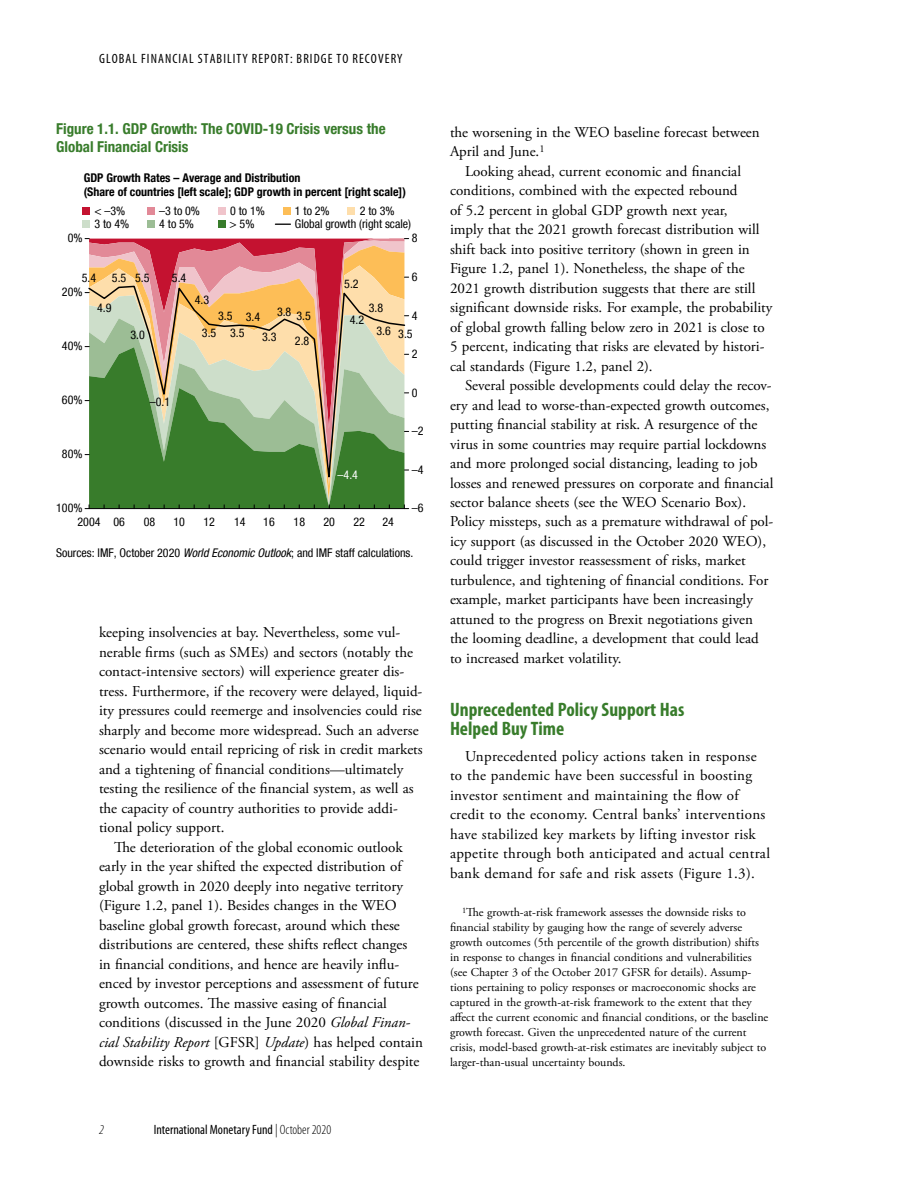
<style>
.page{position:relative;width:918px;height:1188px;background:#fff}
.page>*{position:absolute;margin:0;border:0;box-sizing:border-box;transform-origin:0 0}
.t1{font:700 condensed 19.5px/19.5px "Myriad Pro";color:#387c2b}
.t2{font:15px/19.5px "Adobe Garamond Pro";color:#000}
.t3{font:15px/19.5px "Adobe Garamond Pro";letter-spacing:.02em;color:#000}
.t4{font:700 condensed 15px/18px "Helvetica Neue LT Com";color:#387c2b}
.t5{font:condensed 13.5px "Myriad Pro";letter-spacing:.08em;color:#000}
.t6{font:condensed 13.5px "Myriad Pro";color:#000}
.t7{font:italic 300 condensed 13.5px "Myriad Pro";color:#000}
.t8{font:12px/15px "Adobe Garamond Pro";color:#000}
.t9{font:condensed 12px/17px "Helvetica Neue LT Com";color:#000}
.t10{font:700 condensed 12px/13.5px "Helvetica Neue LT Com";color:#000}
.t11{font:condensed 12px "Helvetica Neue LT Com";color:#fff}
.s1{font-style:italic}
.s2{font-weight:300}
</style>
<div class="page">
<svg style="left:89px;top:241px;width:315px;height:5px;background:#ce3e56"></svg>
<svg style="left:89px;top:246px;width:315px;height:19px;background:#df7877"></svg>
<svg style="left:89px;top:265px;width:315px;height:19px;background:#eca28e"></svg>
<div style="left:89px;top:493px;width:315px;height:15px;background:#387c2b"></div>
<hr style="left:89px;top:508px;width:315px;height:1px;background:#000">
<svg style="left:87px;top:284px;width:319px;height:209px;background:#9eab78"></svg>
<div style="left:147px;top:220px;width:8px;height:8px;background:#9cbd95"></div>
<div style="left:283px;top:207px;width:7px;height:7px;background:#fdbe57"></div>
<div style="left:82px;top:207px;width:8px;height:7px;background:#c41230"></div>
<div style="left:218px;top:220px;width:8px;height:8px;background:#387c2b"></div>
<div style="left:348px;top:207px;width:7px;height:7px;background:#fedeab"></div>
<div style="left:147px;top:207px;width:8px;height:7px;background:#e28997"></div>
<div style="left:82px;top:220px;width:8px;height:8px;background:#cddeca"></div>
<div style="left:218px;top:207px;width:8px;height:7px;background:#f0c4cb"></div>
<svg style="left:275px;top:224px;width:15px;height:1px"></svg>
<p class="t5" style="left:99px;top:51px;width:293px">GLOBAL FINANCIAL STABILITY REPORT: Bri dge to Recovery</p>
<p class="t4" style="left:56px;top:120px;width:331px">Figure 1.1. GDP Growth: The COVID-19 Crisis versus the<br>Global Financial Crisis</p>
<p class="t10" style="left:84px;top:171px;width:324px">GDP Growth Rates – Average and Distribution<br>(Share of countries [left scale]; GDP growth in percent [right scale])</p>
<p class="t9" style="left:159px;top:202px;width:42px">–3 to 0%</p>
<p class="t9" style="left:360px;top:202px;width:36px">2 to 3%</p>
<p class="t9" style="left:94px;top:202px;width:32px">&lt; –3%</p>
<p class="t9" style="left:295px;top:202px;width:36px">1 to 2%</p>
<p class="t9" style="left:159px;top:215px;width:36px">4 to 5%</p>
<p class="t9" style="left:230px;top:202px;width:36px">0 to 1%</p>
<p class="t9" style="left:295px;top:215px;width:118px">Global growth (right scale)</p>
<p class="t9" style="left:94px;top:215px;width:36px">3 to 4%</p>
<p class="t9" style="left:230px;top:215px;width:26px">&gt; 5%</p>
<p class="t9" style="left:68px;top:230px;width:16px">0%</p>
<p class="t9" style="left:82px;top:269px;width:16px">5.4</p>
<p class="t9" style="left:62px;top:284px;width:22px">20%</p>
<p class="t9" style="left:112px;top:269px;width:39px">5.5 5.5</p>
<p class="t9" style="left:62px;top:338px;width:22px">40%</p>
<p class="t9" style="left:97px;top:299px;width:16px">4.9</p>
<p class="t9" style="left:130px;top:326px;width:16px">3.0</p>
<p class="t9" style="left:172px;top:269px;width:16px">5.4</p>
<p class="t9" style="left:195px;top:292px;width:16px">4.3</p>
<p class="t9" style="left:202px;top:324px;width:16px">3.5</p>
<p class="t9" style="left:277px;top:303px;width:16px">3.8</p>
<p class="t9" style="left:230px;top:307px;width:16px;text-indent:-12px">3.5<br>3.5</p>
<p class="t9" style="left:295px;top:302px;width:17px;line-height:25.8px">3.5<br>2.8</p>
<p class="t9" style="left:246px;top:308px;width:16px">3.4</p>
<p class="t9" style="left:262px;top:328px;width:16px">3.3</p>
<p class="t9" style="left:62px;top:392px;width:22px">60%</p>
<p class="t9" style="left:62px;top:446px;width:22px">80%</p>
<p class="t9" style="left:150px;top:393px;width:22px">–0.1</p>
<p class="t9" style="left:56px;top:500px;width:28px">100%</p>
<p class="t9" style="left:412px;top:230px;width:7px">8</p>
<p class="t9" style="left:412px;top:268px;width:7px">6</p>
<p class="t9" style="left:344px;top:275px;width:16px">5.2</p>
<p class="t9" style="left:350px;top:312px;width:16px">4.2</p>
<p class="t9" style="left:377px;top:295px;width:38px;line-height:24.8px;text-indent:-8px">3.8<br>3.6 3.5</p>
<p class="t9" style="left:412px;top:307px;width:7px">4</p>
<p class="t9" style="left:412px;top:345px;width:7px">2</p>
<p class="t9" style="left:412px;top:384px;width:7px">0</p>
<p class="t11" style="left:338px;top:468px;width:22px">–4.4</p>
<p class="t9" style="left:412px;top:422px;width:13px">–2</p>
<p class="t9" style="left:412px;top:461px;width:13px">–4</p>
<p class="t9" style="left:412px;top:500px;width:13px">–6</p>
<p class="t9" style="left:144px;top:513px;width:13px">08</p>
<p class="t9" style="left:173px;top:513px;width:13px">10</p>
<p class="t9" style="left:203px;top:513px;width:13px">12</p>
<p class="t9" style="left:234px;top:513px;width:13px">14</p>
<p class="t9" style="left:263px;top:513px;width:13px">16</p>
<p class="t9" style="left:294px;top:513px;width:13px">18</p>
<p class="t9" style="left:324px;top:513px;width:13px">20</p>
<p class="t9" style="left:353px;top:513px;width:13px">22</p>
<p class="t9" style="left:382px;top:513px;width:13px">24</p>
<p class="t9" style="left:56px;top:544px;width:359px">Sources: IMF, October 2020 <span class="s1">World Economic Outlook</span>; and IMF staff calculations.</p>
<p class="t9" style="left:78px;top:513px;width:49px">2004 06</p>
<p class="t2" style="left:99px;top:623px;width:325px">keeping insolvencies at bay. Nevertheless, some vul&shy;nerable firms (such as SMEs) and sectors (notably the contact-intensive sectors) will experience greater dis&shy;tress. Furthermore, if the recovery were delayed, liquid&shy;ity pressures could reemerge and insolvencies could rise sharply and become more widespread. Such an adverse scenario would entail repricing of risk in credit markets and a tightening of financial conditions—ultimately testing the resilience of the financial system, as well as the capacity of country authorities to provide addi&shy;tional policy support.</p>
<p class="t2" style="left:99px;top:838px;width:325px;text-indent:15px">The deterioration of the global economic outlook early in the year shifted the expected distribution of global growth in 2020 deeply into negative territory (Figure 1.2, panel 1). Besides changes in the WEO baseline global growth forecast, around which these distributions are centered, these shifts reflect changes<br>in financial conditions, and hence are heavily influ&shy;enced by investor perceptions and assessment of future growth outcomes. The massive easing of financial conditions (discussed in the June 2020 <span class="s1">Global Finan&shy;cial Stability Report</span> [GFSR] <span class="s1">Update</span>) has helped contain downside risks to growth and financial stability despite</p>
<p class="t7" style="left:99px;top:1122px;width:6px">2</p>
<p class="t6" style="left:154px;top:1122px;width:179px">International Monetary Fund <span class="s2">| October 2020</span></p>
<p class="t2" style="left:450px;top:123px;width:311px">the worsening in the WEO baseline forecast between<br>April and June.<sup>1</sup></p>
<p class="t2" style="left:450px;top:162px;width:324px;text-indent:15px">Looking ahead, current economic and financial conditions, combined with the expected rebound<br>of 5.2 percent in global GDP growth next year,<br>imply that the 2021 growth forecast distribution will shift back into positive territory (shown in green in Figure 1.2, panel 1). Nonetheless, the shape of the 2021 growth distribution suggests that there are still significant downside risks. For example, the probability of global growth falling below zero in 2021 is close to 5 percent, indicating that risks are elevated by histori&shy;cal standards (Figure 1.2, panel 2).</p>
<p class="t2" style="left:450px;top:376px;width:325px;text-indent:15px">Several possible developments could delay the recov&shy;ery and lead to worse-than-expected growth outcomes, putting financial stability at risk. A resurgence of the virus in some countries may require partial lockdowns and more prolonged social distancing, leading to job losses and renewed pressures on corporate and financial sector balance sheets (see the WEO Scenario Box).<br>Policy missteps, such as a premature withdrawal of pol&shy;icy support (as discussed in the October 2020 WEO), could trigger investor reassessment of risks, market turbulence, and tightening of financial conditions. For example, market participants have been increasingly attuned to the progress on Brexit negotiations given the looming deadline, a development that could lead to increased market volatility.</p>
<h1 class="t1" style="left:450px;top:699px;width:236px">Unprecedented Policy Support Has<br>Helped Buy Time</h1>
<p class="t3" style="left:450px;top:747px;width:322px;text-indent:15px">Unprecedented policy actions taken in response to the pandemic have been successful in boosting investor sentiment and maintaining the flow of credit to the economy. Central banks’ interventions have stabilized key markets by lifting investor risk appetite through both anticipated and actual central bank demand for safe and risk assets (Figure 1.3).</p>
<p class="t8" style="left:450px;top:906px;width:320px;text-indent:12px"><sup>1</sup>The growth-at-risk framework assesses the downside risks to financial stability by gauging how the range of severely adverse growth outcomes (5th percentile of the growth distribution) shifts in response to changes in financial conditions and vulnerabilities (see Chapter 3 of the October 2017 GFSR for details). Assump&shy;tions pertaining to policy responses or macroeconomic shocks are captured in the growth-at-risk framework to the extent that they affect the current economic and financial conditions, or the baseline growth forecast. Given the unprecedented nature of the current crisis, model-based growth-at-risk estimates are inevitably subject to larger-than-usual uncertainty bounds.</p>
</div>
